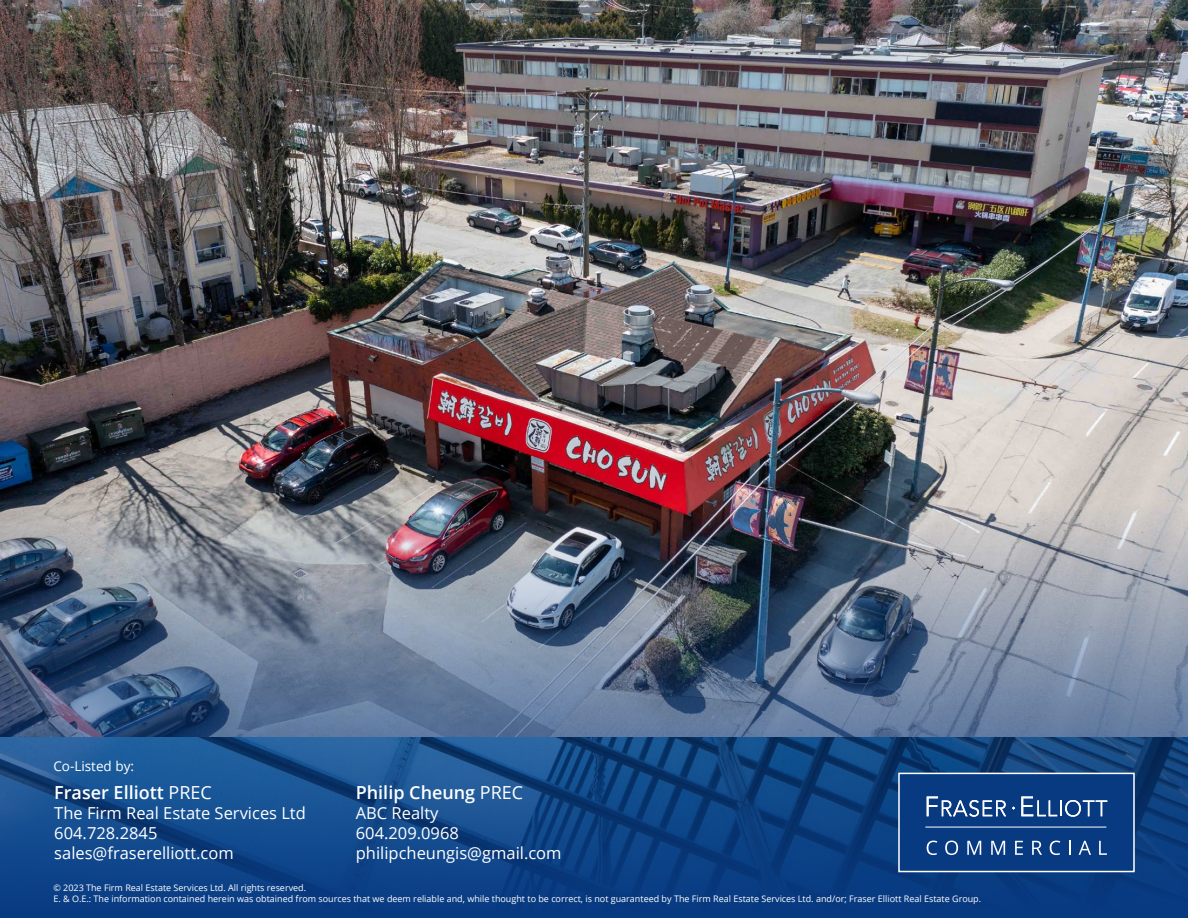
<style>
.page{position:relative;width:1188px;height:918px;background:#fff}
.page>*{position:absolute;margin:0;border:0;box-sizing:border-box;transform-origin:0 0}
.t1{font:600 18px "Open Sans";color:#fff}
.t2{font:16.5px/19.8px "Open Sans";color:#fff}
.t3{font:13.5px "Open Sans";color:#fff}
.t4{font:9px "Open Sans";color:#fff}
.s1{font-weight:400}
</style>
<div class="page">
<img style="left:0;top:0;width:1188px;height:470px">
<img style="left:0;top:470px;width:1188px;height:448px">
<div style="left:898px;top:773px;width:237px;height:99px;background:#083a82;border:2px solid #fff"></div>
<svg style="left:927px;top:796px;width:79px;height:21px"></svg>
<svg style="left:1021px;top:796px;width:86px;height:21px"></svg>
<svg style="left:927px;top:841px;width:10px;height:14px"></svg>
<svg style="left:945px;top:841px;width:13px;height:14px"></svg>
<svg style="left:967px;top:841px;width:14px;height:14px"></svg>
<svg style="left:991px;top:841px;width:14px;height:14px"></svg>
<svg style="left:1015px;top:841px;width:8px;height:14px"></svg>
<svg style="left:1032px;top:841px;width:10px;height:14px"></svg>
<svg style="left:1050px;top:841px;width:10px;height:14px"></svg>
<svg style="left:1069px;top:841px;width:2px;height:14px"></svg>
<svg style="left:1079px;top:841px;width:12px;height:14px"></svg>
<svg style="left:1099px;top:841px;width:8px;height:14px"></svg>
<hr style="left:925px;top:827px;width:181px;height:1px;background:#fff">
<p class="t3" style="left:53px;top:756px;width:82px">Co-Listed by:</p>
<p class="t1" style="left:54px;top:781px;width:159px">Fraser Elliott <span class="s1">PREC</span></p>
<p class="t2" style="left:54px;top:803px;width:253px">The Firm Real Estate Services Ltd<br>604.728.2845</p>
<p class="t2" style="left:54px;top:843px;width:181px">sales@fraserelliott.com</p>
<p class="t1" style="left:356px;top:781px;width:169px">Philip Cheung <span class="s1">PREC</span></p>
<p class="t2" style="left:356px;top:803px;width:84px">ABC Realty</p>
<p class="t2" style="left:356px;top:823px;width:105px">604.209.0968</p>
<p class="t2" style="left:356px;top:843px;width:207px">philipcheungis@gmail.com</p>
<p class="t4" style="left:53px;top:882px;width:254px">© 2023 The Firm Real Estate Services Ltd. All rights reserved.</p>
<p class="t4" style="left:53px;top:892px;width:929px">E. &amp; O.E.: The information contained herein was obtained from sources that we deem reliable and, while thought to be correct, is not guaranteed by The Firm Real Estate Services Ltd. and/or; Fraser Elliott Real Estate Group.</p>
</div>
